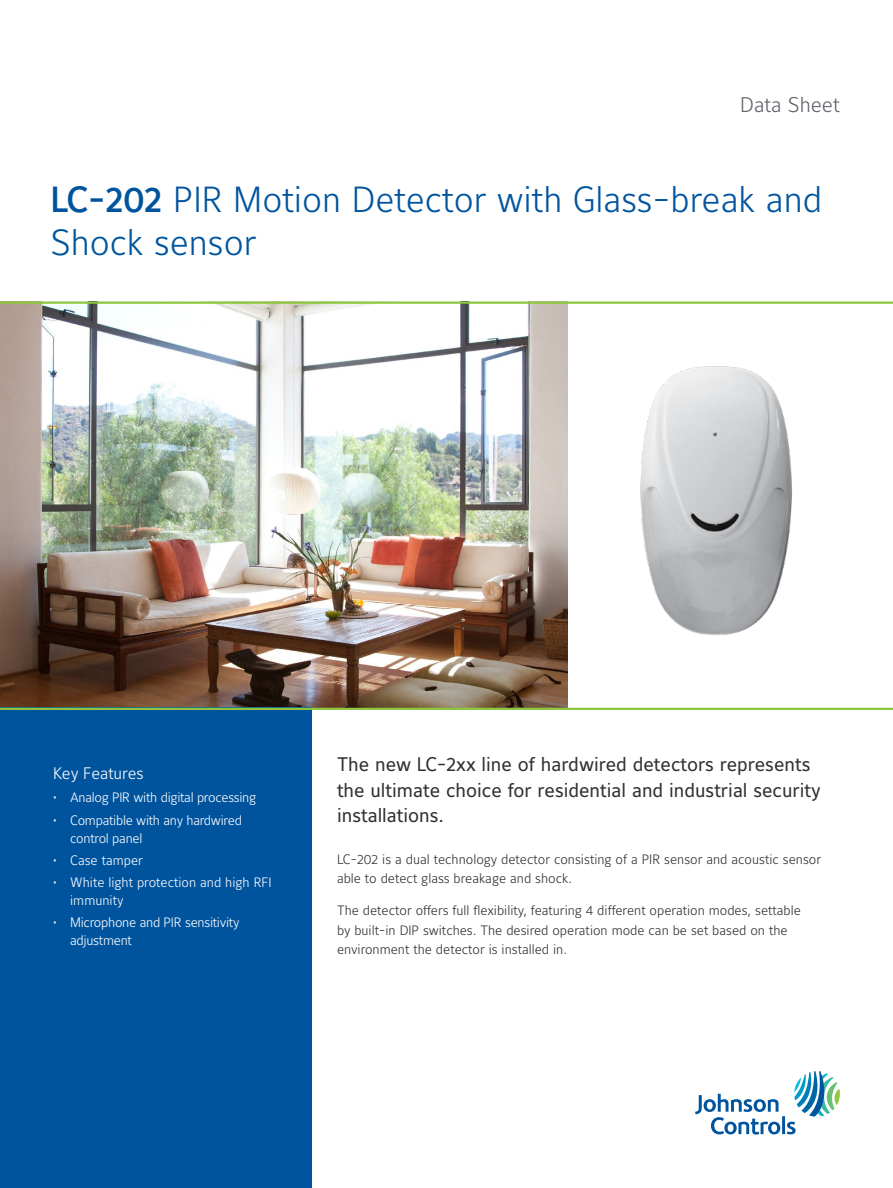
<style>
.page{position:relative;width:893px;height:1188px;background:#fff}
.page>*{position:absolute;margin:0;border:0;box-sizing:border-box;transform-origin:0 0}
.t1{font:300 36px/43.2px "Maurea Jci Lf ML";color:#00549e}
.t2{font:300 21px "Maurea Jci Lf ML";color:#5f636a}
.t3{font:19.5px/25.5px "Maurea Jci Lf ML";color:#30302f}
.t4{font:300 16.5px "Maurea Jci Lf ML";color:#fff}
.t5{font:300 13.5px/19.5px "Maurea Jci Lf ML";color:#30302f}
.t6{font:300 13.5px/18px "Maurea Jci Lf ML";letter-spacing:-.02em;color:#fff}
.t7{font:300 13.5px/18px "Maurea Jci Lf ML";color:#fff}
.s1{font-weight:500}
</style>
<div class="page">
<svg style="left:695px;top:1071px;width:145px;height:64px"></svg>
<img style="left:0;top:304px;width:568px;height:403px">
<div style="left:0;top:708px;width:311px;height:480px;background:#00549e"></div>
<img style="left:640px;top:366px;width:152px;height:269px">
<hr style="left:0;top:302px;width:893px;height:2px;background:#8dc63f">
<hr style="left:0;top:708px;width:893px;height:2px;background:#8dc63f">
<h2 class="t2" style="left:740px;top:92px;width:101px">Data Sheet</h2>
<h1 class="t1" style="left:50px;top:177px;width:773px"><span class="s1">LC-202</span> PIR Motion Detector with Glass-break and<br>Shock sensor</h1>
<p class="t4" style="left:53px;top:763px;width:92px">Key Features</p>
<p class="t6" style="left:53px;top:788px;width:205px">• Analog PIR with digital processing</p>
<p class="t6" style="left:70px;top:811px;width:173px;text-indent:-17px">• Compatible with any hardwired control panel</p>
<p class="t7" style="left:53px;top:851px;width:91px">• Case tamper</p>
<p class="t7" style="left:70px;top:873px;width:203px;text-indent:-17px">• White light protection and high RFI immunity</p>
<p class="t6" style="left:70px;top:913px;width:171px;text-indent:-17px">• Microphone and PIR sensitivity adjustment</p>
<h3 class="t3" style="left:337px;top:752px;width:485px">The new LC-2xx line of hardwired detectors represents the ultimate choice for residential and industrial security installations.</h3>
<p class="t5" style="left:337px;top:849px;width:486px">LC-202 is a dual technology detector consisting of a PIR sensor and acoustic sensor able to detect glass breakage and shock.</p>
<p class="t5" style="left:337px;top:901px;width:465px">The detector offers full flexibility, featuring 4 different operation modes, settable by built-in DIP switches. The desired operation mode can be set based on the environment the detector is installed in.</p>
</div>
